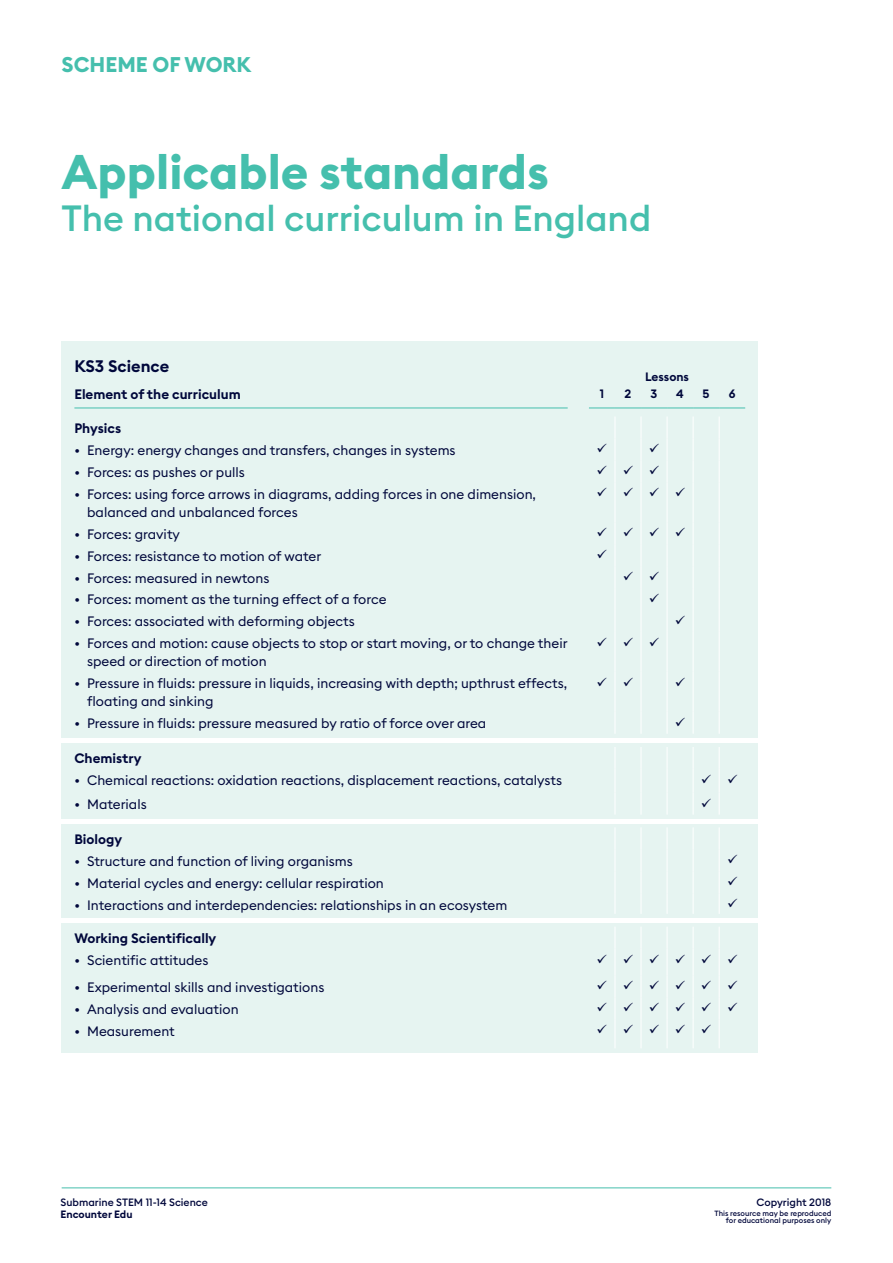
<style>
.page{position:relative;width:893px;height:1263px;background:#fff}
.page>*{position:absolute;margin:0;border:0;box-sizing:border-box;transform-origin:0 0}
.t1{font:700 48px "Euclid Square";color:#45bfad}
.t2{font:500 36px "Euclid Square";color:#45bfad}
.t3{font:700 21px "Euclid Square";color:#45bfad}
.t4{font:600 16.5px "Euclid Square";color:#00073b}
.t5{font:13.5px/18px "Euclid Square";color:#00073b}
.t6{font:600 13.5px "Euclid Square";color:#00073b}
.t7{font:600 12px "Euclid Square";color:#00073b}
.t8{font:500 10.5px "Euclid Square";color:#00073b}
.t9{font:600 10.5px "Euclid Square";color:#00073b}
.t10{font:500 7.5px/7.5px "Euclid Square";color:#00073b;text-align:right}
</style>
<div class="page">
<hr style="left:62px;top:1187px;width:769px;height:1px;background:#45bfad">
<div style="left:62px;top:341px;width:696px;height:397px;background:#e6f4f1"></div>
<div style="left:62px;top:743px;width:696px;height:76px;background:#e6f4f1"></div>
<div style="left:62px;top:823px;width:696px;height:94px;background:#e6f4f1"></div>
<div style="left:62px;top:922px;width:696px;height:130px;background:#e6f4f1"></div>
<svg style="left:589px;top:408px;width:130px;height:1px"></svg>
<svg style="left:719px;top:408px;width:26px;height:1px"></svg>
<hr style="left:74px;top:408px;width:494px;height:1px;background:#45bfad">
<svg style="left:615px;top:417px;width:1px;height:65px"></svg>
<svg style="left:641px;top:417px;width:1px;height:65px"></svg>
<svg style="left:667px;top:417px;width:1px;height:65px"></svg>
<svg style="left:693px;top:417px;width:1px;height:65px"></svg>
<svg style="left:719px;top:417px;width:1px;height:65px"></svg>
<hr style="left:615px;top:482px;width:1px;height:40px;background:#fff">
<hr style="left:641px;top:482px;width:1px;height:40px;background:#fff">
<hr style="left:667px;top:482px;width:1px;height:40px;background:#fff">
<hr style="left:693px;top:482px;width:1px;height:40px;background:#fff">
<hr style="left:719px;top:482px;width:1px;height:40px;background:#fff">
<svg style="left:615px;top:523px;width:1px;height:109px"></svg>
<svg style="left:641px;top:522px;width:1px;height:110px"></svg>
<svg style="left:667px;top:522px;width:1px;height:110px"></svg>
<svg style="left:693px;top:522px;width:1px;height:110px"></svg>
<svg style="left:719px;top:522px;width:1px;height:110px"></svg>
<hr style="left:615px;top:632px;width:1px;height:40px;background:#fff">
<hr style="left:641px;top:632px;width:1px;height:40px;background:#fff">
<hr style="left:667px;top:632px;width:1px;height:40px;background:#fff">
<hr style="left:693px;top:632px;width:1px;height:40px;background:#fff">
<hr style="left:719px;top:632px;width:1px;height:40px;background:#fff">
<hr style="left:615px;top:672px;width:1px;height:40px;background:#fff">
<hr style="left:641px;top:672px;width:1px;height:40px;background:#fff">
<hr style="left:667px;top:672px;width:1px;height:40px;background:#fff">
<hr style="left:693px;top:672px;width:1px;height:40px;background:#fff">
<hr style="left:719px;top:672px;width:1px;height:40px;background:#fff">
<svg style="left:615px;top:712px;width:1px;height:21px"></svg>
<svg style="left:641px;top:712px;width:1px;height:21px"></svg>
<svg style="left:667px;top:712px;width:1px;height:22px"></svg>
<svg style="left:693px;top:712px;width:1px;height:22px"></svg>
<svg style="left:719px;top:712px;width:1px;height:22px"></svg>
<svg style="left:615px;top:747px;width:1px;height:67px"></svg>
<svg style="left:641px;top:747px;width:1px;height:67px"></svg>
<svg style="left:667px;top:747px;width:1px;height:67px"></svg>
<svg style="left:693px;top:747px;width:1px;height:67px"></svg>
<svg style="left:719px;top:747px;width:1px;height:67px"></svg>
<svg style="left:615px;top:828px;width:1px;height:85px"></svg>
<svg style="left:641px;top:828px;width:1px;height:86px"></svg>
<svg style="left:667px;top:828px;width:1px;height:86px"></svg>
<svg style="left:693px;top:828px;width:1px;height:86px"></svg>
<svg style="left:719px;top:828px;width:1px;height:86px"></svg>
<svg style="left:615px;top:927px;width:1px;height:121px"></svg>
<svg style="left:641px;top:927px;width:1px;height:121px"></svg>
<svg style="left:667px;top:927px;width:1px;height:121px"></svg>
<svg style="left:693px;top:927px;width:1px;height:121px"></svg>
<svg style="left:719px;top:927px;width:1px;height:121px"></svg>
<p class="t3" style="left:62px;top:51px;width:191px">SCHEME OF WORK</p>
<p class="t1" style="left:62px;top:142px;width:489px">Applicable standards</p>
<p class="t2" style="left:62px;top:196px;width:591px">The national curriculum in England</p>
<p class="t4" style="left:74px;top:355px;width:96px">KS3 Science</p>
<p class="t7" style="left:645px;top:369px;width:46px">Lessons</p>
<p class="t6" style="left:74px;top:386px;width:168px">Element of the curriculum</p>
<p class="t7" style="left:600px;top:386px;width:6px">1</p>
<p class="t7" style="left:625px;top:386px;width:8px">2</p>
<p class="t7" style="left:651px;top:386px;width:8px">3</p>
<p class="t7" style="left:676px;top:386px;width:9px">4</p>
<p class="t7" style="left:703px;top:386px;width:9px">5</p>
<p class="t7" style="left:729px;top:386px;width:8px">6</p>
<p class="t6" style="left:74px;top:419px;width:48px">Physics</p>
<p class="t5" style="left:74px;top:441px;width:383px">• Energy: energy changes and transfers, changes in systems</p>
<p class="t5" style="left:74px;top:463px;width:172px">• Forces: as pushes or pulls</p>
<p class="t5" style="left:87px;top:485px;width:450px;text-indent:-13px">• Forces: using force arrows in diagrams, adding forces in one dimension, balanced and unbalanced forces</p>
<p class="t5" style="left:74px;top:525px;width:107px">• Forces: gravity</p>
<p class="t5" style="left:74px;top:547px;width:248px">• Forces: resistance to motion of water</p>
<p class="t5" style="left:74px;top:569px;width:196px">• Forces: measured in newtons</p>
<p class="t5" style="left:74px;top:591px;width:314px">• Forces: moment as the turning effect of a force</p>
<p class="t5" style="left:74px;top:612px;width:282px">• Forces: associated with deforming objects</p>
<p class="t5" style="left:87px;top:634px;width:482px;text-indent:-13px">• Forces and motion: cause objects to stop or start moving, or to change their speed or direction of motion</p>
<p class="t5" style="left:87px;top:674px;width:481px;text-indent:-13px">• Pressure in fluids: pressure in liquids, increasing with depth; upthrust effects, floating and sinking</p>
<p class="t5" style="left:74px;top:714px;width:413px">• Pressure in fluids: pressure measured by ratio of force over area</p>
<p class="t6" style="left:74px;top:750px;width:68px">Chemistry</p>
<p class="t5" style="left:74px;top:771px;width:489px">• Chemical reactions: oxidation reactions, displacement reactions, catalysts</p>
<p class="t5" style="left:74px;top:795px;width:74px">• Materials</p>
<p class="t6" style="left:74px;top:830px;width:49px">Biology</p>
<p class="t5" style="left:74px;top:852px;width:280px">• Structure and function of living organisms</p>
<p class="t5" style="left:74px;top:874px;width:311px">• Material cycles and energy: cellular respiration</p>
<p class="t5" style="left:74px;top:896px;width:434px">• Interactions and interdependencies: relationships in an ecosystem</p>
<p class="t6" style="left:74px;top:930px;width:143px">Working Scientifically</p>
<p class="t5" style="left:74px;top:951px;width:136px">• Scientific attitudes</p>
<p class="t5" style="left:74px;top:978px;width:252px">• Experimental skills and investigations</p>
<p class="t5" style="left:74px;top:1000px;width:166px">• Analysis and evaluation</p>
<p class="t5" style="left:74px;top:1022px;width:102px">• Measurement</p>
<p class="t8" style="left:61px;top:1195px;width:149px">Submarine STEM 11-14 Science</p>
<p class="t9" style="left:61px;top:1208px;width:73px">Encounter Edu</p>
<p class="t8" style="left:756px;top:1195px;width:76px">Copyright 2018</p>
<p class="t10" style="left:714px;top:1209px;width:118px">This resource may be reproduced for educational purposes only</p>
</div>
